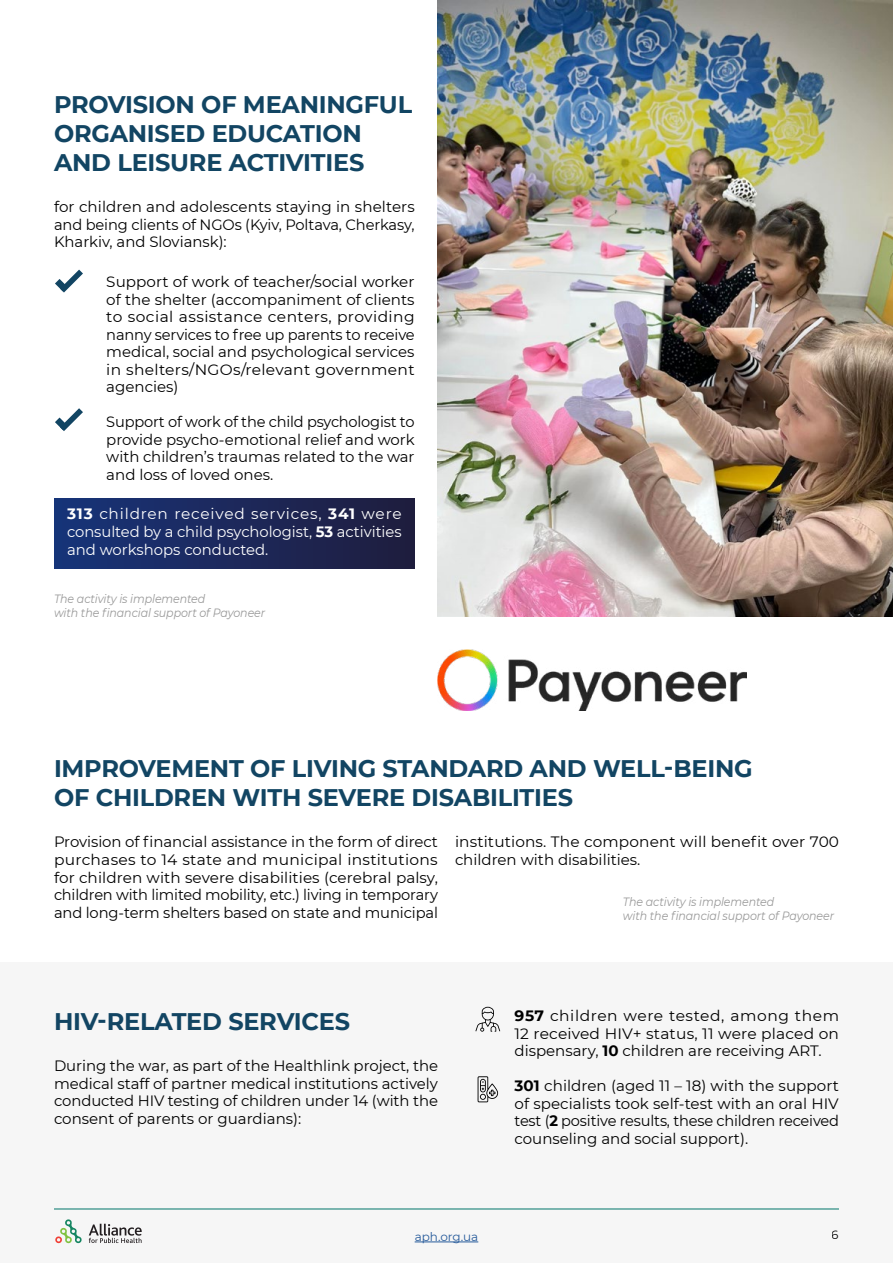
<style>
.page{position:relative;width:893px;height:1263px;background:#f6f6f6}
.page>*{position:absolute;margin:0;border:0;box-sizing:border-box;transform-origin:0 0}
.t1{font:700 24px/28.8px "Montserrat";letter-spacing:-.01em;color:#124563}
.t2{font:15px/17.5px "Montserrat";color:#000;text-align:justify}
.t3{font:15px/17.5px "Montserrat";letter-spacing:-.005em;color:#fff;text-align:justify}
.t4{font:italic 12px/13.5px "Montserrat";letter-spacing:-.01em;color:#999;scale:.92 1}
.t5{font:12px "Montserrat";color:#275b9b}
.t6{font:12px "Montserrat";color:#000}
.s1{font-weight:700}
</style>
<div class="page">
<div style="left:0;top:0;width:893px;height:961px;background:#fff"></div>
<div style="left:54px;top:498px;width:361px;height:71px;background:linear-gradient(to right,#173479,#201d3d)"></div>
<img style="left:438px;top:0;width:455px;height:617px">
<svg style="left:55px;top:270px;width:28px;height:23px"></svg>
<svg style="left:55px;top:408px;width:28px;height:23px"></svg>
<svg style="left:477px;top:1076px;width:21px;height:26px"></svg>
<svg style="left:475px;top:1007px;width:25px;height:25px"></svg>
<img style="left:438px;top:650px;width:308px;height:60px">
<hr style="left:54px;top:1209px;width:785px;height:1px;background:#01756a">
<svg style="left:89px;top:1224px;width:53px;height:19px"></svg>
<svg style="left:55px;top:1219px;width:27px;height:25px"></svg>
<hr style="left:415px;top:1241px;width:63px;height:1px;background:#275b9b">
<h1 class="t1" style="left:54px;top:89px;width:360px">PROVISION OF MEANINGFUL<br>ORGANISED EDUCATION<br>AND LEISURE ACTIVITIES</h1>
<p class="t2" style="left:54px;top:198px;width:362px">for children and adolescents staying in shelters and being clients of NGOs (Kyiv, Poltava, Cherkasy, Kharkiv, and Sloviansk):</p>
<p class="t2" style="left:106px;top:272px;width:310px">Support of work of teacher/social worker of the shelter (accompaniment of clients to social assistance centers, providing nanny services to free up parents to receive medical, social and psychological services in shelters/NGOs/relevant government agencies)</p>
<p class="t2" style="left:106px;top:412px;width:310px">Support of work of the child psychologist to provide psycho-emotional relief and work with children’s traumas related to the war and loss of loved ones.</p>
<p class="t3" style="left:67px;top:505px;width:336px"><span class="s1">313</span> children received services, <span class="s1">341</span> were consulted by a child psychologist, <span class="s1">53</span> activities and workshops conducted.</p>
<p class="t4" style="left:54px;top:592px;width:231px">The activity is implemented<br>with the financial support of Payoneer</p>
<h1 class="t1" style="left:54px;top:753px;width:700px">IMPROVEMENT OF LIVING STANDARD AND WELL-BEING<br>OF CHILDREN WITH SEVERE DISABILITIES</h1>
<p class="t2" style="left:54px;top:833px;width:385px">Provision of financial assistance in the form of direct purchases to 14 state and municipal institutions for children with severe disabilities (cerebral palsy, children with limited mobility, etc.) living in temporary and long-term shelters based on state and municipal</p>
<p class="t2" style="left:455px;top:833px;width:386px">institutions. The component will benefit over 700 children with disabilities.</p>
<p class="t4" style="left:623px;top:895px;width:231px">The activity is implemented<br>with the financial support of Payoneer</p>
<h1 class="t1" style="left:54px;top:1006px;width:298px">HIV-RELATED SERVICES</h1>
<p class="t2" style="left:54px;top:1057px;width:386px">During the war, as part of the Healthlink project, the medical staff of partner medical institutions actively conducted HIV testing of children under 14 (with the consent of parents or guardians):</p>
<p class="t2" style="left:514px;top:1007px;width:326px"><span class="s1">957</span> children were tested, among them 12 received HIV+ status, 11 were placed on dispensary, <span class="s1">10</span> children are receiving ART.</p>
<p class="t2" style="left:514px;top:1076px;width:326px"><span class="s1">301</span> children (aged 11 – 18) with the support of specialists took self-test with an oral HIV test (<span class="s1">2</span> positive results, these children received counseling and social support).</p>
<p class="t5" style="left:415px;top:1228px;width:65px">aph.org.ua</p>
<p class="t6" style="left:832px;top:1226px;width:9px">6</p>
</div>
